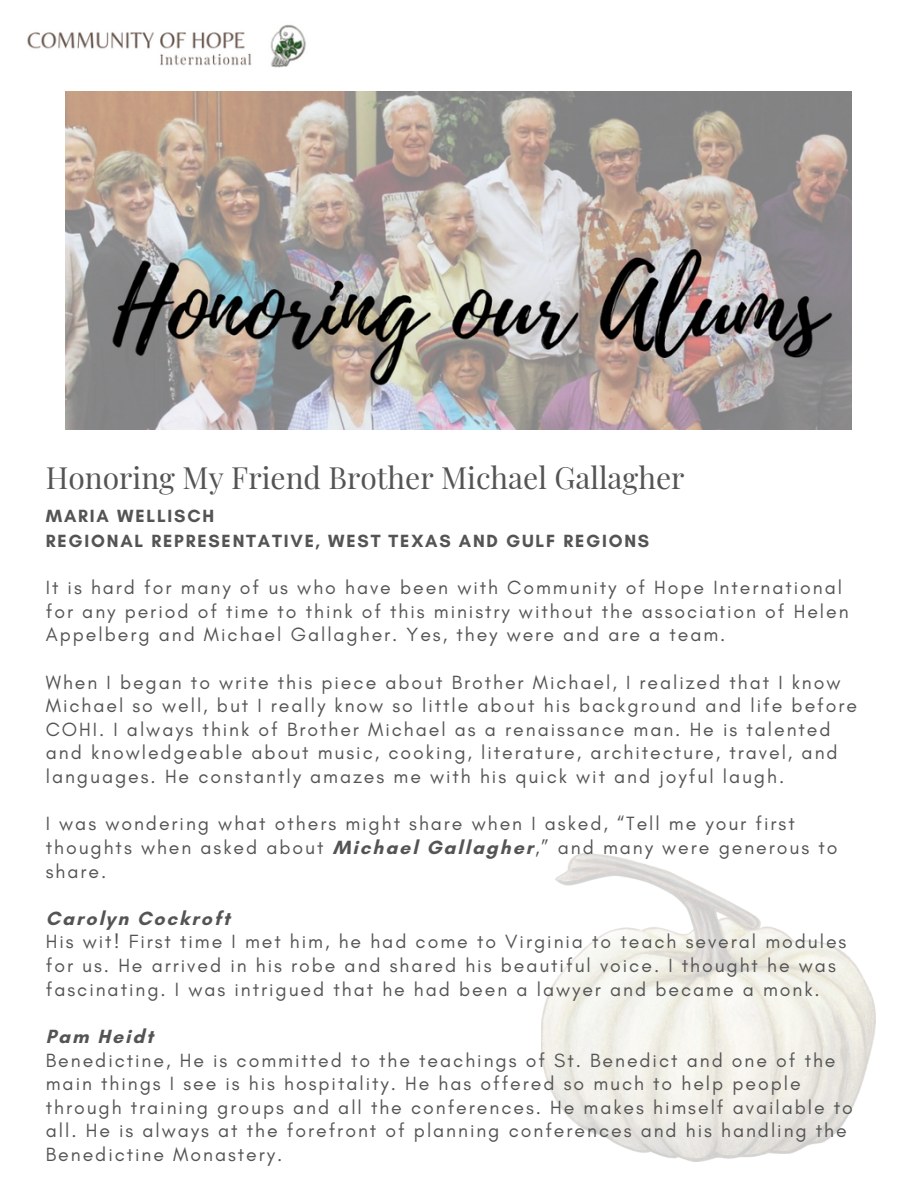
<style>
.page{position:relative;width:918px;height:1188px;background:#fff}
.page>*{position:absolute;margin:0;border:0;box-sizing:border-box;transform-origin:0 0}
.t1{font:30px "Playfair Display";color:#545454}
.t2{font:19.5px/23.7px "Glacial Indifference";letter-spacing:.1em;color:#545454}
.t3{font:700 19.5px "Glacial Indifference";letter-spacing:.1em;color:#545454}
.t4{font:700 18px/24.8px "Glacial Indifference";letter-spacing:.1em;color:#545454}
.s1{font-weight:700}
</style>
<div class="page">
<img style="left:66px;top:92px;width:786px;height:337px">
<img style="left:27px;top:24px;width:279px;height:43px">
<img style="left:541px;top:853px;width:334px;height:309px">
<h1 class="t1" style="left:46px;top:457px;width:640px">Honoring My Friend Brother Michael Gallagher</h1>
<p class="t4" style="left:46px;top:503px;width:605px">MARIA WELLISCH<br>REGIONAL REPRESENTATIVE, WEST TEXAS AND GULF REGIONS</p>
<p class="t2" style="left:46px;top:575px;width:804px">It is hard for many of us who have been with Community of Hope International for any period of time to think of this ministry without the association of Helen<br>Appelberg and Michael Gallagher. Yes, they were and are a team.</p>
<p class="t2" style="left:46px;top:670px;width:813px">When I began to write this piece about Brother Michael, I realized that I know Michael so well, but I really know so little about his background and life before COHI. I always think of Brother Michael as a renaissance man. He is talented and knowledgeable about music, cooking, literature, architecture, travel, and languages. He constantly amazes me with his quick wit and joyful laugh.</p>
<p class="t2" style="left:46px;top:812px;width:793px">I was wondering what others might share when I asked, “Tell me your first thoughts when asked about <span class="s1">Michael Gallagher</span>,” and many were generous to share.</p>
<p class="t3" style="left:46px;top:906px;width:186px">Carolyn Cockroft</p>
<p class="t2" style="left:46px;top:930px;width:802px">His wit! First time I met him, he had come to Virginia to teach several modules for us. He arrived in his robe and shared his beautiful voice. I thought he was fascinating. I was intrigued that he had been a lawyer and became a monk.</p>
<p class="t3" style="left:46px;top:1024px;width:109px">Pam Heidt</p>
<p class="t2" style="left:46px;top:1048px;width:809px">Benedictine, He is committed to the teachings of St. Benedict and one of the main things I see is his hospitality. He has offered so much to help people through training groups and all the conferences. He makes himself available to all. He is always at the forefront of planning conferences and his handling the Benedictine Monastery.</p>
</div>
